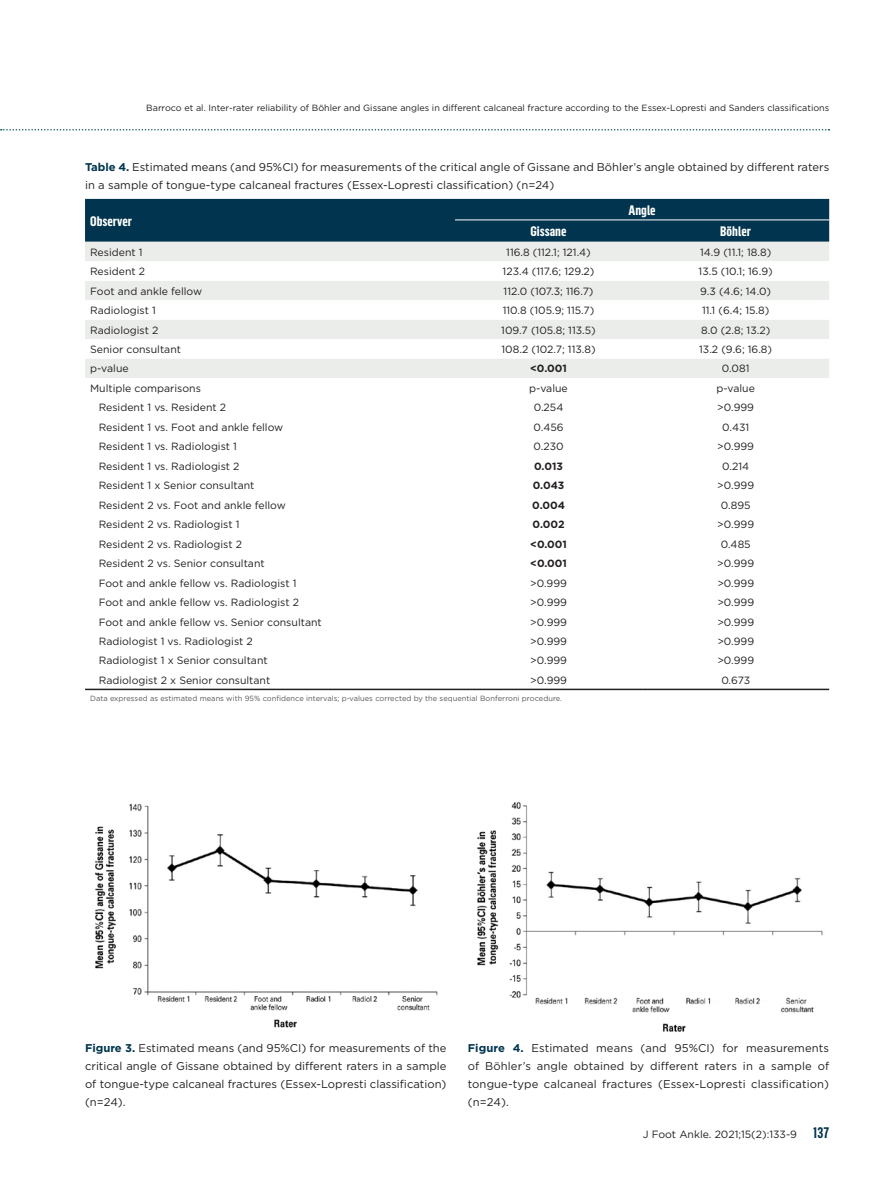
<style>
.page{position:relative;width:893px;height:1191px;background:#fff}
.page>*{position:absolute;margin:0;border:0;box-sizing:border-box;transform-origin:0 0}
.t1{font:700 13.5px "Flama Cond";color:#fff}
.t2{font:11.25px/18px "Gotham";color:#231f20;text-align:justify}
.t3{font:10.5px "Gotham";color:#231f20}
.t4{font:700 10.5px "Gotham";color:#231f20}
.t5{font:9px "Gotham";color:#231f20}
.t6{font:7.5px "Gotham";color:#57585a}
.s1{font-weight:700;color:#01344e}
.s2{font-family:"Flama Cond";font-weight:600;font-size:15px;color:#01344e}
</style>
<div class="page">
<svg style="left:1px;top:129px;width:828px;height:1px"></svg>
<img style="left:95px;top:803px;width:343px;height:225px">
<img style="left:477px;top:801px;width:346px;height:231px">
<div style="left:85px;top:199px;width:744px;height:43px;background:#01344e"></div>
<div style="left:85px;top:242px;width:744px;height:19px;background:#eaedea"></div>
<svg style="left:85px;top:281px;width:744px;height:410px"></svg>
<hr style="left:85px;top:688px;width:370px;height:2px;background:#231f20">
<hr style="left:455px;top:688px;width:187px;height:2px;background:#231f20">
<hr style="left:642px;top:688px;width:187px;height:2px;background:#231f20">
<hr style="left:455px;top:219px;width:187px;height:1px;background:#fff">
<hr style="left:642px;top:219px;width:187px;height:1px;background:#fff">
<p class="t5" style="left:146px;top:102px;width:684px">Barroco et al. Inter-rater reliability of Böhler and Gissane angles in different calcaneal fracture according to the Essex-Lopresti and Sanders classifications</p>
<p class="t2" style="left:85px;top:157px;width:746px"><span class="s1">Table 4.</span> Estimated means (and 95%CI) for measurements of the critical angle of Gissane and Böhler’s angle obtained by different raters in a sample of tongue-type calcaneal fractures (Essex-Lopresti classification) (n=24)</p>
<p class="t1" style="left:90px;top:211px;width:44px">Observer</p>
<p class="t1" style="left:628px;top:200px;width:29px">Angle</p>
<p class="t1" style="left:530px;top:221px;width:38px">Gissane</p>
<p class="t1" style="left:720px;top:221px;width:32px">Böhler</p>
<p class="t3" style="left:90px;top:245px;width:54px">Resident 1</p>
<p class="t3" style="left:506px;top:245px;width:86px">116.8 (112.1; 121.4)</p>
<p class="t3" style="left:700px;top:245px;width:73px">14.9 (11.1; 18.8)</p>
<p class="t3" style="left:90px;top:265px;width:57px">Resident 2</p>
<p class="t3" style="left:503px;top:265px;width:93px">123.4 (117.6; 129.2)</p>
<p class="t3" style="left:699px;top:265px;width:76px">13.5 (10.1; 16.9)</p>
<p class="t3" style="left:90px;top:284px;width:114px">Foot and ankle fellow</p>
<p class="t3" style="left:504px;top:284px;width:91px">112.0 (107.3; 116.7)</p>
<p class="t3" style="left:700px;top:284px;width:72px">9.3 (4.6; 14.0)</p>
<p class="t3" style="left:90px;top:304px;width:67px">Radiologist 1</p>
<p class="t3" style="left:503px;top:304px;width:93px">110.8 (105.9; 115.7)</p>
<p class="t3" style="left:702px;top:304px;width:69px">11.1 (6.4; 15.8)</p>
<p class="t3" style="left:90px;top:323px;width:70px">Radiologist 2</p>
<p class="t3" style="left:501px;top:323px;width:96px">109.7 (105.8; 113.5)</p>
<p class="t3" style="left:701px;top:323px;width:71px">8.0 (2.8; 13.2)</p>
<p class="t3" style="left:90px;top:342px;width:92px">Senior consultant</p>
<p class="t3" style="left:502px;top:342px;width:96px">108.2 (102.7; 113.8)</p>
<p class="t3" style="left:699px;top:342px;width:74px">13.2 (9.6; 16.8)</p>
<p class="t3" style="left:90px;top:362px;width:40px">p-value</p>
<p class="t4" style="left:530px;top:362px;width:38px">&lt;0.001</p>
<p class="t3" style="left:722px;top:362px;width:29px">0.081</p>
<p class="t3" style="left:90px;top:381px;width:112px">Multiple comparisons</p>
<p class="t3" style="left:529px;top:381px;width:40px">p-value</p>
<p class="t3" style="left:716px;top:381px;width:40px">p-value</p>
<p class="t3" style="left:99px;top:401px;width:129px">Resident 1 vs. Resident 2</p>
<p class="t3" style="left:534px;top:401px;width:31px">0.254</p>
<p class="t3" style="left:717px;top:401px;width:38px">&gt;0.999</p>
<p class="t3" style="left:99px;top:420px;width:186px">Resident 1 vs. Foot and ankle fellow</p>
<p class="t3" style="left:533px;top:420px;width:32px">0.456</p>
<p class="t3" style="left:722px;top:420px;width:29px">0.431</p>
<p class="t3" style="left:99px;top:440px;width:140px">Resident 1 vs. Radiologist 1</p>
<p class="t3" style="left:534px;top:440px;width:32px">0.230</p>
<p class="t3" style="left:717px;top:440px;width:38px">&gt;0.999</p>
<p class="t3" style="left:99px;top:459px;width:142px">Resident 1 vs. Radiologist 2</p>
<p class="t4" style="left:534px;top:459px;width:30px">0.013</p>
<p class="t3" style="left:722px;top:459px;width:28px">0.214</p>
<p class="t3" style="left:99px;top:479px;width:157px">Resident 1 x Senior consultant</p>
<p class="t4" style="left:533px;top:478px;width:33px">0.043</p>
<p class="t3" style="left:717px;top:479px;width:38px">&gt;0.999</p>
<p class="t3" style="left:99px;top:498px;width:189px">Resident 2 vs. Foot and ankle fellow</p>
<p class="t4" style="left:532px;top:498px;width:34px">0.004</p>
<p class="t3" style="left:721px;top:498px;width:31px">0.895</p>
<p class="t3" style="left:99px;top:518px;width:142px">Resident 2 vs. Radiologist 1</p>
<p class="t4" style="left:533px;top:517px;width:34px">0.002</p>
<p class="t3" style="left:717px;top:518px;width:38px">&gt;0.999</p>
<p class="t3" style="left:99px;top:537px;width:145px">Resident 2 vs. Radiologist 2</p>
<p class="t4" style="left:530px;top:537px;width:38px">&lt;0.001</p>
<p class="t3" style="left:721px;top:537px;width:31px">0.485</p>
<p class="t3" style="left:99px;top:556px;width:168px">Resident 2 vs. Senior consultant</p>
<p class="t4" style="left:530px;top:556px;width:38px">&lt;0.001</p>
<p class="t3" style="left:717px;top:556px;width:38px">&gt;0.999</p>
<p class="t3" style="left:99px;top:576px;width:199px">Foot and ankle fellow vs. Radiologist 1</p>
<p class="t3" style="left:530px;top:576px;width:38px">&gt;0.999</p>
<p class="t3" style="left:717px;top:576px;width:38px">&gt;0.999</p>
<p class="t3" style="left:99px;top:595px;width:202px">Foot and ankle fellow vs. Radiologist 2</p>
<p class="t3" style="left:530px;top:595px;width:38px">&gt;0.999</p>
<p class="t3" style="left:717px;top:595px;width:38px">&gt;0.999</p>
<p class="t3" style="left:99px;top:615px;width:225px">Foot and ankle fellow vs. Senior consultant</p>
<p class="t3" style="left:530px;top:615px;width:38px">&gt;0.999</p>
<p class="t3" style="left:717px;top:615px;width:38px">&gt;0.999</p>
<p class="t3" style="left:99px;top:634px;width:156px">Radiologist 1 vs. Radiologist 2</p>
<p class="t3" style="left:530px;top:634px;width:38px">&gt;0.999</p>
<p class="t3" style="left:717px;top:634px;width:38px">&gt;0.999</p>
<p class="t3" style="left:99px;top:654px;width:170px">Radiologist 1 x Senior consultant</p>
<p class="t3" style="left:530px;top:654px;width:38px">&gt;0.999</p>
<p class="t3" style="left:717px;top:654px;width:38px">&gt;0.999</p>
<p class="t3" style="left:99px;top:673px;width:173px">Radiologist 2 x Senior consultant</p>
<p class="t3" style="left:530px;top:673px;width:38px">&gt;0.999</p>
<p class="t3" style="left:721px;top:673px;width:30px">0.673</p>
<p class="t6" style="left:90px;top:693px;width:473px">Data expressed as estimated means with 95% confidence intervals; p-values corrected by the sequential Bonferroni procedure.</p>
<p class="t2" style="left:85px;top:1038px;width:363px"><span class="s1">Figure 3.</span> Estimated means (and 95%CI) for measurements of the critical angle of Gissane obtained by different raters in a sample of tongue-type calcaneal fractures (Essex-Lopresti classification) (n=24).</p>
<p class="t2" style="left:468px;top:1038px;width:363px"><span class="s1">Figure 4.</span> Estimated means (and 95%CI) for measurements of Böhler’s angle obtained by different raters in a sample of tongue-type calcaneal fractures (Essex-Lopresti classification) (n=24).</p>
<p class="t3" style="left:643px;top:1127px;width:188px">J Foot Ankle. 2021;15(2):133-9 <span class="s2">137</span></p>
</div>
